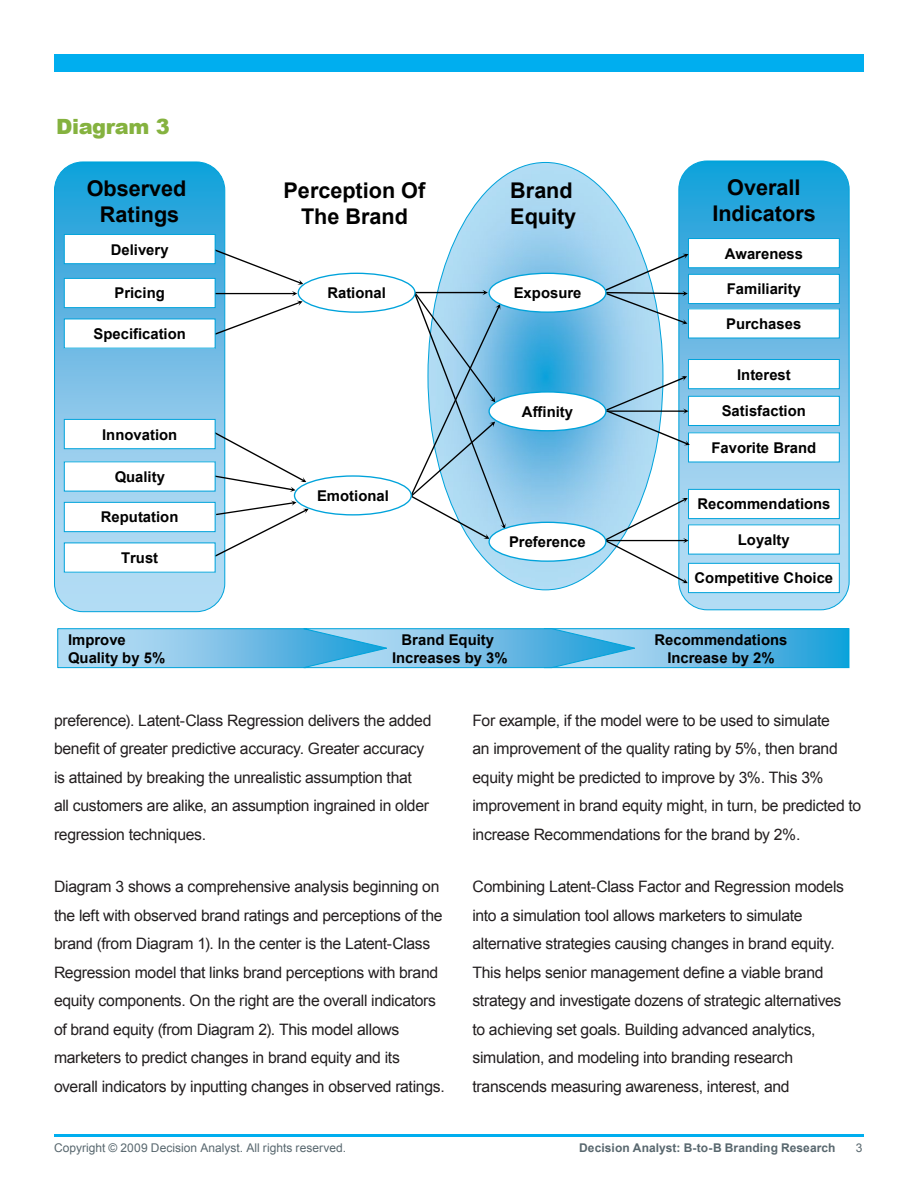
<style>
.page{position:relative;width:918px;height:1188px;background:#fff}
.page>*{position:absolute;margin:0;border:0;box-sizing:border-box;transform-origin:0 0}
.t1{font:700 21.6px/26px "Arial";color:#000;text-align:center}
.Orange_Headings{font:900 21px "Arial";letter-spacing:-.015em;color:#85b23f}
.Paragraph_Style_1{font:15.75px/28.5px "Arial";letter-spacing:-.02em;color:#231f20}
.t2{font:700 14.85px/17.9px "Arial";color:#000;text-align:center}
.t3{font:12px "Arial";letter-spacing:.005em;color:#58676e}
.t4{font:700 12px "Arial";letter-spacing:.005em;color:#58676e}
</style>
<div class="page">
<div style="left:54px;top:54px;width:810px;height:18px;background:#00aeef"></div>
<hr style="left:54px;top:1134px;width:810px;height:3px;background:#00aeef">
<img style="left:437px;top:162px;width:226px;height:428px">
<img style="left:55px;top:163px;width:170px;height:449px">
<div style="left:54px;top:161px;width:171px;height:451px;border:1px solid #00a3db;border-radius:28px"></div>
<img style="left:680px;top:162px;width:168px;height:448px">
<div style="left:678px;top:160px;width:172px;height:450px;border:1px solid #00a3db;border-radius:28px"></div>
<div style="left:689px;top:239px;width:150px;height:29px;background:#fff"></div>
<div style="left:688px;top:238px;width:152px;height:30px;border:1px solid #00a3db"></div>
<div style="left:689px;top:274px;width:150px;height:30px;background:#fff"></div>
<div style="left:688px;top:274px;width:152px;height:30px;border:1px solid #00a3db"></div>
<div style="left:689px;top:309px;width:150px;height:29px;background:#fff"></div>
<div style="left:688px;top:308px;width:152px;height:31px;border:1px solid #00a3db"></div>
<div style="left:689px;top:489px;width:150px;height:30px;background:#fff"></div>
<div style="left:688px;top:489px;width:152px;height:30px;border:1px solid #00a3db"></div>
<div style="left:689px;top:525px;width:150px;height:29px;background:#fff"></div>
<div style="left:689px;top:563px;width:150px;height:30px;background:#fff"></div>
<div style="left:688px;top:563px;width:152px;height:30px;border:1px solid #00a3db"></div>
<div style="left:689px;top:433px;width:150px;height:29px;background:#fff"></div>
<div style="left:689px;top:360px;width:150px;height:29px;background:#fff"></div>
<div style="left:688px;top:359px;width:152px;height:30px;border:1px solid #00a3db"></div>
<div style="left:689px;top:396px;width:150px;height:30px;background:#fff"></div>
<div style="left:688px;top:396px;width:152px;height:30px;border:1px solid #00a3db"></div>
<img style="left:639px;top:630px;width:208px;height:36px">
<div style="left:544px;top:628px;width:305px;height:40px;border:1px solid #00a3db"></div>
<svg style="left:57px;top:628px;width:582px;height:41px;background:#7bc3e8"></svg>
<svg style="left:212px;top:248px;width:91px;height:37px"></svg>
<svg style="left:209px;top:291px;width:94px;height:44px"></svg>
<svg style="left:214px;top:432px;width:92px;height:60px"></svg>
<svg style="left:215px;top:501px;width:94px;height:56px"></svg>
<div style="left:64px;top:278px;width:151px;height:30px;background:#fff"></div>
<div style="left:64px;top:278px;width:152px;height:30px;border:1px solid #00a3db"></div>
<div style="left:64px;top:234px;width:151px;height:30px;background:#fff"></div>
<div style="left:64px;top:234px;width:152px;height:30px;border:1px solid #00a3db"></div>
<div style="left:64px;top:319px;width:151px;height:29px;background:#fff"></div>
<div style="left:64px;top:318px;width:152px;height:31px;border:1px solid #00a3db"></div>
<div style="left:64px;top:419px;width:151px;height:30px;background:#fff"></div>
<div style="left:64px;top:419px;width:152px;height:30px;border:1px solid #00a3db"></div>
<div style="left:64px;top:462px;width:151px;height:29px;background:#fff"></div>
<div style="left:64px;top:502px;width:151px;height:30px;background:#fff"></div>
<div style="left:64px;top:502px;width:152px;height:30px;border:1px solid #00a3db"></div>
<div style="left:64px;top:543px;width:151px;height:29px;background:#fff"></div>
<svg style="left:399px;top:290px;width:107px;height:249px"></svg>
<svg style="left:600px;top:254px;width:89px;height:70px"></svg>
<svg style="left:601px;top:376px;width:89px;height:69px"></svg>
<svg style="left:601px;top:498px;width:88px;height:85px"></svg>
<div style="left:489px;top:392px;width:117px;height:39px;background:#fff;border-radius:50%"></div>
<div style="left:488px;top:391px;width:119px;height:40px;border:1px solid #00a3db;border-radius:50%"></div>
<div style="left:489px;top:273px;width:117px;height:39px;background:#fff;border-radius:50%"></div>
<div style="left:488px;top:273px;width:119px;height:40px;border:1px solid #00a3db;border-radius:50%"></div>
<div style="left:489px;top:522px;width:117px;height:39px;background:#fff;border-radius:50%"></div>
<div style="left:488px;top:522px;width:119px;height:40px;border:1px solid #00a3db;border-radius:50%"></div>
<div style="left:298px;top:273px;width:117px;height:39px;background:#fff;border-radius:50%"></div>
<div style="left:298px;top:273px;width:118px;height:40px;border:1px solid #00a3db;border-radius:50%"></div>
<div style="left:295px;top:476px;width:116px;height:39px;background:#fff;border-radius:50%"></div>
<div style="left:294px;top:475px;width:118px;height:41px;border:1px solid #00a3db;border-radius:50%"></div>
<p class="Orange_Headings" style="left:56px;top:111px;width:115px">Diagram 3</p>
<p class="t1" style="left:87px;top:176px;width:101px">Observed<br>Ratings</p>
<p class="t1" style="left:712px;top:175px;width:105px">Overall<br>Indicators</p>
<p class="t2" style="left:725px;top:245px;width:80px">Awareness</p>
<p class="t2" style="left:727px;top:281px;width:76px">Familiarity</p>
<p class="t2" style="left:726px;top:315px;width:77px">Purchases</p>
<p class="t1" style="left:284px;top:179px;width:143px">Perception Of<br>The Brand</p>
<p class="t1" style="left:510px;top:179px;width:68px;text-align:left">Brand<br>Equity</p>
<p class="t2" style="left:111px;top:241px;width:59px">Delivery</p>
<p class="t2" style="left:327px;top:285px;width:60px">Rational</p>
<p class="t2" style="left:514px;top:285px;width:69px">Exposure</p>
<p class="t2" style="left:115px;top:285px;width:52px">Pricing</p>
<p class="t2" style="left:94px;top:325px;width:94px">Specification</p>
<p class="t2" style="left:102px;top:426px;width:77px">Innovation</p>
<p class="t2" style="left:115px;top:468px;width:52px">Quality</p>
<p class="t2" style="left:101px;top:509px;width:79px">Reputation</p>
<p class="t2" style="left:121px;top:549px;width:39px">Trust</p>
<p class="t2" style="left:317px;top:487px;width:73px">Emotional</p>
<p class="t2" style="left:522px;top:403px;width:53px">Affinity</p>
<p class="t2" style="left:509px;top:534px;width:78px">Preference</p>
<p class="t2" style="left:68px;top:631px;width:99px;text-align:left">Improve<br>Quality by 5%</p>
<p class="t2" style="left:392px;top:631px;width:117px">Brand Equity<br>Increases by 3%</p>
<p class="t2" style="left:737px;top:366px;width:55px">Interest</p>
<p class="t2" style="left:722px;top:403px;width:86px">Satisfaction</p>
<p class="t2" style="left:711px;top:439px;width:106px">Favorite Brand</p>
<p class="t2" style="left:697px;top:496px;width:135px">Recommendations</p>
<p class="t2" style="left:738px;top:531px;width:54px">Loyalty</p>
<p class="t2" style="left:695px;top:570px;width:140px">Competitive Choice</p>
<p class="t2" style="left:654px;top:631px;width:135px">Recommendations<br>Increase by 2%</p>
<p class="Paragraph_Style_1" style="left:54px;top:706px;width:379px">preference). Latent-Class Regression delivers the added benefit of greater predictive accuracy. Greater accuracy is attained by breaking the unrealistic assumption that<br>all customers are alike, an assumption ingrained in older regression techniques.</p>
<p class="Paragraph_Style_1" style="left:54px;top:873px;width:392px">Diagram 3 shows a comprehensive analysis beginning on the left with observed brand ratings and perceptions of the brand (from Diagram 1). In the center is the Latent-Class Regression model that links brand perceptions with brand equity components. On the right are the overall indicators of brand equity (from Diagram 2). This model allows marketers to predict changes in brand equity and its overall indicators by inputting changes in observed ratings.</p>
<p class="Paragraph_Style_1" style="left:472px;top:706px;width:390px">For example, if the model were to be used to simulate<br>an improvement of the quality rating by 5%, then brand equity might be predicted to improve by 3%. This 3% improvement in brand equity might, in turn, be predicted to increase Recommendations for the brand by 2%.</p>
<p class="Paragraph_Style_1" style="left:472px;top:873px;width:373px">Combining Latent-Class Factor and Regression models into a simulation tool allows marketers to simulate alternative strategies causing changes in brand equity.<br>This helps senior management define a viable brand strategy and investigate dozens of strategic alternatives to achieving set goals. Building advanced analytics, simulation, and modeling into branding research transcends measuring awareness, interest, and</p>
<p class="t3" style="left:54px;top:1140px;width:294px">Copyright © 2009 Decision Analyst. All rights reserved.</p>
<p class="t4" style="left:579px;top:1140px;width:258px">Decision Analyst: B-to-B Branding Research</p>
<p class="t3" style="left:856px;top:1140px;width:8px">3</p>
</div>
